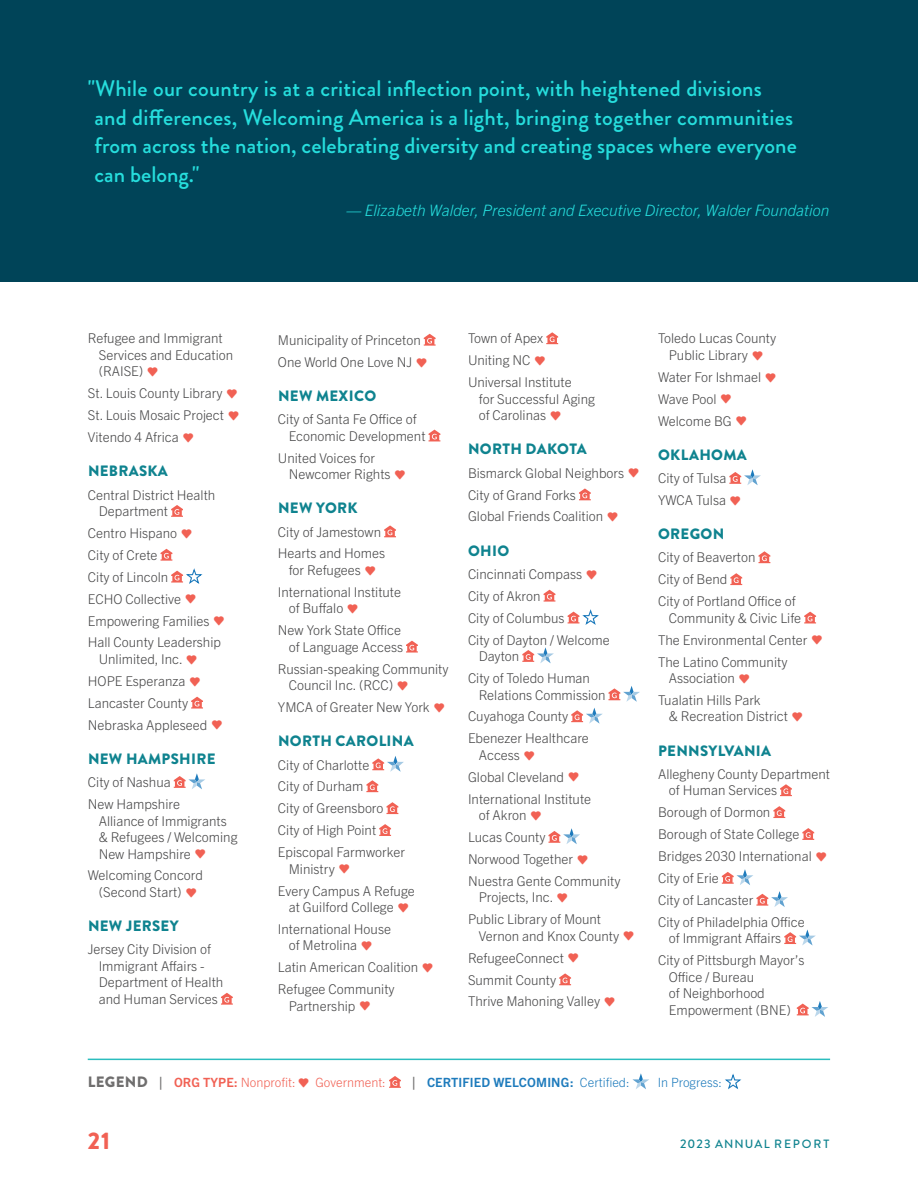
<style>
.page{position:relative;width:918px;height:1188px;background:#fff}
.page>*{position:absolute;margin:0;border:0;box-sizing:border-box;transform-origin:0 0}
.t1{font:900 24px "Brandon Grotesque";color:#f16154}
.t2{font:500 22.5px/28.5px "Brandon Grotesque";letter-spacing:.01em;color:#26dedd}
.t3{font:italic 300 15.75px "Trade Gothic Next LT Pro";color:#26dedd}
.t4{font:900 15px "Brandon Grotesque";letter-spacing:.02em;color:#0f838f}
.t5{font:300 13.5px/21.9px "Trade Gothic Next LT Pro";color:#454546}
.t6{font:300 12.75px "Trade Gothic Next LT Pro";color:#f16154}
.t7{font:700 12.75px "Trade Gothic Next LT Pro";letter-spacing:.01em;color:#1e7bbc}
.t8{font:300 12.75px "Trade Gothic Next LT Pro";color:#1e7bbc}
.t9{font:500 12px "Brandon Grotesque";letter-spacing:.12em;color:#0f838f}
.s1{font-family:"Brandon Grotesque";font-weight:900;font-size:15px;color:#6f6e6e}
.s2{font-family:"Quincy CF";font-weight:900;color:#6f6e6e}
.s3{font-weight:700}
.s4{font-weight:300}
.s5{font-size:12.45px}
</style>
<div class="page">
<div style="left:0;top:0;width:918px;height:281px;background:#004458"></div>
<hr style="left:88px;top:1059px;width:742px;height:1px;background:#2bbdbe">
<svg style="left:389px;top:1076px;width:12px;height:12px"></svg>
<svg style="left:632px;top:1073px;width:17px;height:16px"></svg>
<svg style="left:725px;top:1074px;width:17px;height:16px"></svg>
<svg style="left:171px;top:505px;width:12px;height:12px"></svg>
<svg style="left:161px;top:549px;width:11px;height:12px"></svg>
<svg style="left:171px;top:568px;width:32px;height:16px"></svg>
<svg style="left:191px;top:697px;width:12px;height:12px"></svg>
<svg style="left:174px;top:773px;width:31px;height:16px"></svg>
<svg style="left:221px;top:993px;width:12px;height:12px"></svg>
<svg style="left:424px;top:334px;width:12px;height:12px"></svg>
<svg style="left:429px;top:430px;width:11px;height:11px"></svg>
<svg style="left:384px;top:525px;width:12px;height:12px"></svg>
<svg style="left:406px;top:641px;width:12px;height:12px"></svg>
<svg style="left:372px;top:756px;width:32px;height:16px"></svg>
<svg style="left:366px;top:780px;width:12px;height:12px"></svg>
<svg style="left:387px;top:802px;width:11px;height:12px"></svg>
<svg style="left:379px;top:824px;width:12px;height:12px"></svg>
<svg style="left:546px;top:332px;width:12px;height:12px"></svg>
<svg style="left:579px;top:488px;width:12px;height:12px"></svg>
<svg style="left:544px;top:590px;width:11px;height:12px"></svg>
<svg style="left:568px;top:609px;width:31px;height:16px"></svg>
<svg style="left:522px;top:647px;width:32px;height:16px"></svg>
<svg style="left:608px;top:686px;width:32px;height:16px"></svg>
<svg style="left:571px;top:708px;width:32px;height:16px"></svg>
<svg style="left:548px;top:828px;width:32px;height:16px"></svg>
<svg style="left:559px;top:973px;width:12px;height:12px"></svg>
<svg style="left:729px;top:469px;width:32px;height:16px"></svg>
<svg style="left:759px;top:551px;width:11px;height:12px"></svg>
<svg style="left:730px;top:573px;width:12px;height:12px"></svg>
<svg style="left:804px;top:612px;width:12px;height:11px"></svg>
<svg style="left:780px;top:784px;width:12px;height:12px"></svg>
<svg style="left:773px;top:806px;width:12px;height:12px"></svg>
<svg style="left:802px;top:828px;width:12px;height:12px"></svg>
<svg style="left:722px;top:869px;width:31px;height:16px"></svg>
<svg style="left:756px;top:891px;width:32px;height:16px"></svg>
<svg style="left:784px;top:929px;width:32px;height:17px"></svg>
<svg style="left:797px;top:1001px;width:31px;height:16px"></svg>
<p class="t2" style="left:88px;top:75px;width:711px">"While our country is at a critical inflection point, with heightened divisions and differences, Welcoming America is a light, bringing together communities from across the nation, celebrating diversity and creating spaces where everyone can belong."</p>
<p class="t3" style="left:346px;top:199px;width:484px">— Elizabeth Walder, President and Executive Director, Walder Foundation</p>
<p class="t5" style="left:99px;top:329px;width:136px;line-height:16.5px;text-indent:-11px">Refugee and Immigrant<br>Services and Education (RAISE)</p>
<p class="t5" style="left:88px;top:382px;width:138px;text-align:justify">St. Louis County Library St. Louis Mosaic Project Vitendo 4 Africa</p>
<p class="t4" style="left:88px;top:461px;width:81px">NEBRASKA</p>
<p class="t5" style="left:99px;top:486px;width:118px;line-height:16.5px;text-indent:-11px">Central District Health<br>Department</p>
<p class="t5" style="left:88px;top:521px;width:135px">Centro Hispano<br>City of Crete<br>City of Lincoln<br>ECHO Collective<br>Empowering Families<br>Hall County Leadership</p>
<p class="t5" style="left:88px;top:647px;width:121px;text-indent:11px">Unlimited, Inc.<br>HOPE Esperanza<br>Lancaster County<br>Nebraska Appleseed</p>
<p class="t4" style="left:88px;top:748px;width:129px">NEW HAMPSHIRE</p>
<p class="t5" style="left:88px;top:770px;width:94px">City of Nashua<br>New Hampshire</p>
<p class="t5" style="left:99px;top:811px;width:140px;line-height:16.5px">Alliance of Immigrants &amp; Refugees / Welcoming<br>New Hampshire</p>
<p class="t5" style="left:99px;top:866px;width:106px;line-height:16.5px;text-indent:-11px">Welcoming Concord (Second Start)</p>
<p class="t4" style="left:88px;top:915px;width:92px">NEW JERSEY</p>
<p class="t5" style="left:99px;top:940px;width:126px;line-height:16.5px;text-indent:-11px">Jersey City Division of<br>Immigrant Affairs -<br>Department of Health and Human Services</p>
<p class="t5" style="left:278px;top:328px;width:144px">Municipality of Princeton<br>One World One Love NJ</p>
<p class="t4" style="left:278px;top:385px;width:100px">NEW MEXICO</p>
<p class="t5" style="left:289px;top:410px;width:138px;line-height:16.5px;text-indent:-11px">City of Santa Fe Office of<br>Economic Development</p>
<p class="t5" style="left:289px;top:449px;width:103px;line-height:16.5px;text-indent:-11px">United Voices for<br>Newcomer Rights</p>
<p class="t4" style="left:278px;top:498px;width:81px">NEW YORK</p>
<p class="t5" style="left:278px;top:520px;width:109px">City of Jamestown<br>Hearts and Homes</p>
<p class="t5" style="left:278px;top:558px;width:125px;text-indent:11px">for Refugees<br>International Institute</p>
<p class="t5" style="left:278px;top:597px;width:125px;text-indent:11px">of Buffalo<br>New York State Office</p>
<p class="t5" style="left:278px;top:635px;width:172px;text-indent:11px">of Language Access<br>Russian-speaking Community</p>
<p class="t5" style="left:278px;top:673px;width:153px;text-indent:11px">Council Inc. (RCC)<br>YMCA of Greater New York</p>
<p class="t4" style="left:278px;top:730px;width:137px">NORTH CAROLINA</p>
<p class="t5" style="left:278px;top:753px;width:129px">City of Charlotte<br>City of Durham<br>City of Greensboro<br>City of High Point<br>Episcopal Farmworker</p>
<p class="t5" style="left:278px;top:857px;width:138px;text-indent:11px">Ministry<br>Every Campus A Refuge</p>
<p class="t5" style="left:278px;top:895px;width:117px;text-align:right">at Guilford College<br>International House</p>
<p class="t5" style="left:278px;top:934px;width:142px;text-indent:11px">of Metrolina<br>Latin American Coalition<br>Refugee Community</p>
<p class="t5" style="left:289px;top:994px;width:68px">Partnership</p>
<p class="t5" style="left:468px;top:327px;width:105px">Town of Apex<br>Uniting NC<br>Universal Institute</p>
<p class="t5" style="left:479px;top:390px;width:118px;line-height:16.5px">for Successful Aging of Carolinas</p>
<p class="t4" style="left:468px;top:439px;width:120px">NORTH DAKOTA</p>
<p class="t5" style="left:468px;top:461px;width:158px">Bismarck Global Neighbors<br>City of Grand Forks<br>Global Friends Coalition</p>
<p class="t4" style="left:468px;top:540px;width:43px">OHIO</p>
<p class="t5" style="left:468px;top:562px;width:143px">Cincinnati Compass<br>City of Akron<br>City of Columbus<br>City of Dayton / Welcome</p>
<p class="t5" style="left:468px;top:644px;width:124px;text-indent:11px">Dayton<br>City of Toledo Human</p>
<p class="t5" style="left:468px;top:683px;width:139px;text-indent:11px">Relations Commission<br>Cuyahoga County<br>Ebenezer Healthcare</p>
<p class="t5" style="left:468px;top:743px;width:125px;text-indent:11px">Access<br>Global Cleveland<br>International Institute</p>
<p class="t5" style="left:468px;top:803px;width:154px;text-indent:11px">of Akron<br>Lucas County<br>Norwood Together<br>Nuestra Gente Community</p>
<p class="t5" style="left:468px;top:886px;width:135px;text-indent:11px">Projects, Inc.<br>Public Library of Mount</p>
<p class="t5" style="left:468px;top:924px;width:153px;text-indent:11px">Vernon and Knox County<br>RefugeeConnect<br>Summit County<br>Thrive Mahoning Valley</p>
<p class="t5" style="left:669px;top:329px;width:109px;line-height:16.5px;text-indent:-11px">Toledo Lucas County<br>Public Library</p>
<p class="t5" style="left:658px;top:365px;width:105px">Water For Ishmael<br>Wave Pool<br>Welcome BG</p>
<p class="t4" style="left:658px;top:444px;width:90px">OKLAHOMA</p>
<p class="t5" style="left:658px;top:466px;width:70px">City of Tulsa<br>YWCA Tulsa</p>
<p class="t4" style="left:658px;top:523px;width:68px">OREGON</p>
<p class="t5" style="left:658px;top:546px;width:139px">City of Beaverton<br>City of Bend<br>City of Portland Office of</p>
<p class="t5" style="left:658px;top:606px;width:151px;text-indent:11px">Community &amp; Civic Life<br>The Environmental Center<br>The Latino Community</p>
<p class="t5" style="left:658px;top:666px;width:104px;text-indent:11px">Association<br>Tualatin Hills Park</p>
<p class="t5" style="left:669px;top:705px;width:121px">&amp; Recreation District</p>
<p class="t4" style="left:658px;top:740px;width:114px">PENNSYLVANIA</p>
<p class="t5" style="left:669px;top:765px;width:163px;line-height:16.5px;text-indent:-11px">Allegheny County Department of Human Services</p>
<p class="t5" style="left:658px;top:801px;width:155px">Borough of Dormon<br>Borough of State College<br>Bridges 2030 International<br>City of Erie<br>City of Lancaster<br>City of Philadelphia Office</p>
<p class="t5" style="left:658px;top:927px;width:148px;text-indent:11px">of Immigrant Affairs<br>City of Pittsburgh Mayor’s</p>
<p class="t5" style="left:669px;top:968px;width:123px;line-height:16.5px">Office / Bureau<br>of Neighborhood<br>Empowerment (BNE)</p>
<p class="t6" style="left:88px;top:1074px;width:209px"><span class="s1">LEGEND</span> <span class="s2">|</span> <span class="s3">ORG TYPE:</span> Nonprofit:</p>
<p class="t6" style="left:315px;top:1074px;width:72px">Government:</p>
<p class="t7" style="left:412px;top:1074px;width:219px"><span class="s2">|</span> CERTIFIED WELCOMING: <span class="s4">Certified:</span></p>
<p class="t8" style="left:658px;top:1074px;width:66px">In Progress:</p>
<h1 class="t1" style="left:88px;top:1124px;width:24px">21</h1>
<p class="t9" style="left:680px;top:1135px;width:150px"><span class="s5">2023</span> ANNUAL REPORT</p>
</div>
